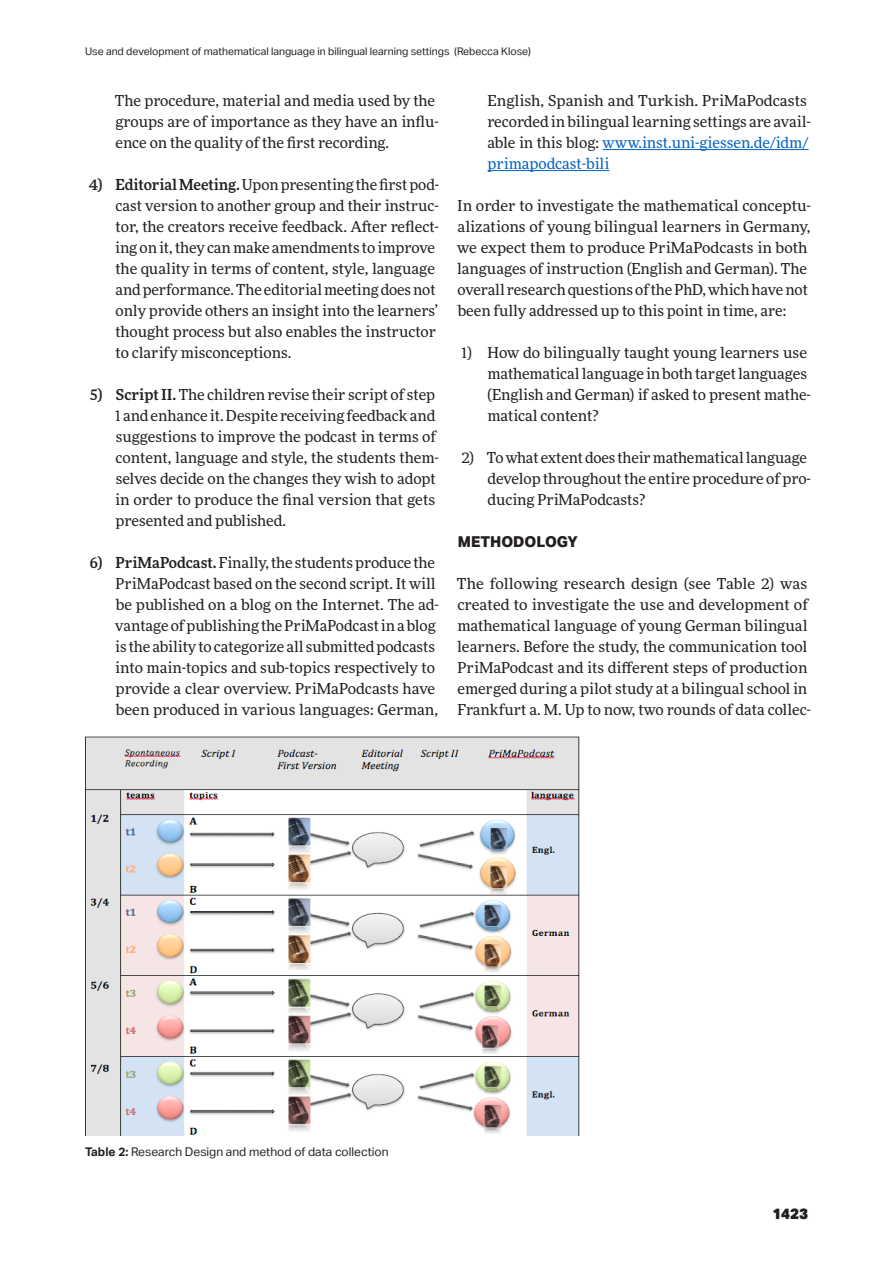
<style>
.page{position:relative;width:893px;height:1263px;background:#fff}
.page>*{position:absolute;margin:0;border:0;box-sizing:border-box;transform-origin:0 0}
.txt{font:15px/21px "More Pro";color:#231f20}
.t1{font:800 15px "Aktiv Grotesk";letter-spacing:-.005em;color:#231f20}
.t2{font:900 15px "Aktiv Grotesk";color:#231f20}
.txt_lbl{font:12px "Aktiv Grotesk";color:#231f20}
.t3{font:10.5px "Aktiv Grotesk";color:#231f20}
.s1{font-weight:500}
.s2{color:#0563c1}
.s3{font-weight:700}
</style>
<div class="page">
<hr style="left:603px;top:149px;width:206px;height:1px;background:#0563c1">
<hr style="left:487px;top:170px;width:122px;height:1px;background:#0563c1">
<img style="left:85px;top:736px;width:494px;height:399px">
<p class="t3" style="left:85px;top:45px;width:447px">Use and development of mathematical language in bilingual learning settings (Rebecca Klose)</p>
<p class="txt" style="left:115px;top:89px;width:325px">The procedure, material and media used by the groups are of importance as they have an influ&shy;ence on the quality of the first recording.</p>
<p class="txt" style="left:115px;top:173px;width:325px;text-indent:-26px"><span class="s1">4) Editorial Meeting.</span> Upon presenting the first pod&shy;cast version to another group and their instruc&shy;tor, the creators receive feedback. After reflect&shy;ing on it, they can make amendments to improve the quality in terms of content, style, language and performance. The editorial meeting does not only provide others an insight into the learners’ thought process but also enables the instructor to clarify misconceptions.</p>
<p class="txt" style="left:115px;top:383px;width:326px;text-indent:-25px"><span class="s1">5) Script II.</span> The children revise their script of step 1 and enhance it. Despite receiving feedback and suggestions to improve the podcast in terms of content, language and style, the students them&shy;selves decide on the changes they wish to adopt in order to produce the final version that gets presented and published.</p>
<p class="txt" style="left:115px;top:551px;width:325px;text-indent:-25px"><span class="s1">6) PriMaPodcast.</span> Finally, the students produce the PriMaPodcast based on the second script. It will be published on a blog on the Internet. The ad&shy;vantage of publishing the PriMaPodcast in a blog is the ability to categorize all submitted podcasts into main-topics and sub-topics respectively to provide a clear overview. PriMaPodcasts have been produced in various languages: German,</p>
<p class="txt" style="left:487px;top:89px;width:325px">English, Spanish and Turkish. PriMaPodcasts recorded in bilingual learning settings are avail&shy;able in this blog: <span class="s2">www.inst.uni-giessen.de/idm/ primapodcast-bili</span></p>
<p class="txt" style="left:457px;top:194px;width:355px">In order to investigate the mathematical conceptu&shy;alizations of young bilingual learners in Germany, we expect them to produce PriMaPodcasts in both languages of instruction (English and German). The overall research questions of the PhD, which have not been fully addressed up to this point in time, are:</p>
<p class="txt" style="left:487px;top:341px;width:325px;text-indent:-26px">1) How do bilingually taught young learners use mathematical language in both target languages (English and German) if asked to present mathe&shy;matical content?</p>
<p class="txt" style="left:487px;top:446px;width:325px;text-indent:-26px">2) To what extent does their mathematical language develop throughout the entire procedure of pro&shy;ducing PriMaPodcasts?</p>
<p class="t1" style="left:458px;top:532px;width:122px">METHODOLOGY</p>
<p class="txt" style="left:457px;top:572px;width:355px">The following research design (see Table 2) was created to investigate the use and development of mathematical language of young German bilingual learners. Before the study, the communication tool PriMaPodcast and its different steps of production emerged during a pilot study at a bilingual school in Frankfurt a. M. Up to now, two rounds of data collec-</p>
<p class="txt_lbl" style="left:85px;top:1145px;width:305px"><span class="s3">Table 2:</span> Research Design and method of data collection</p>
<p class="t2" style="left:772px;top:1204px;width:37px">1423</p>
</div>
